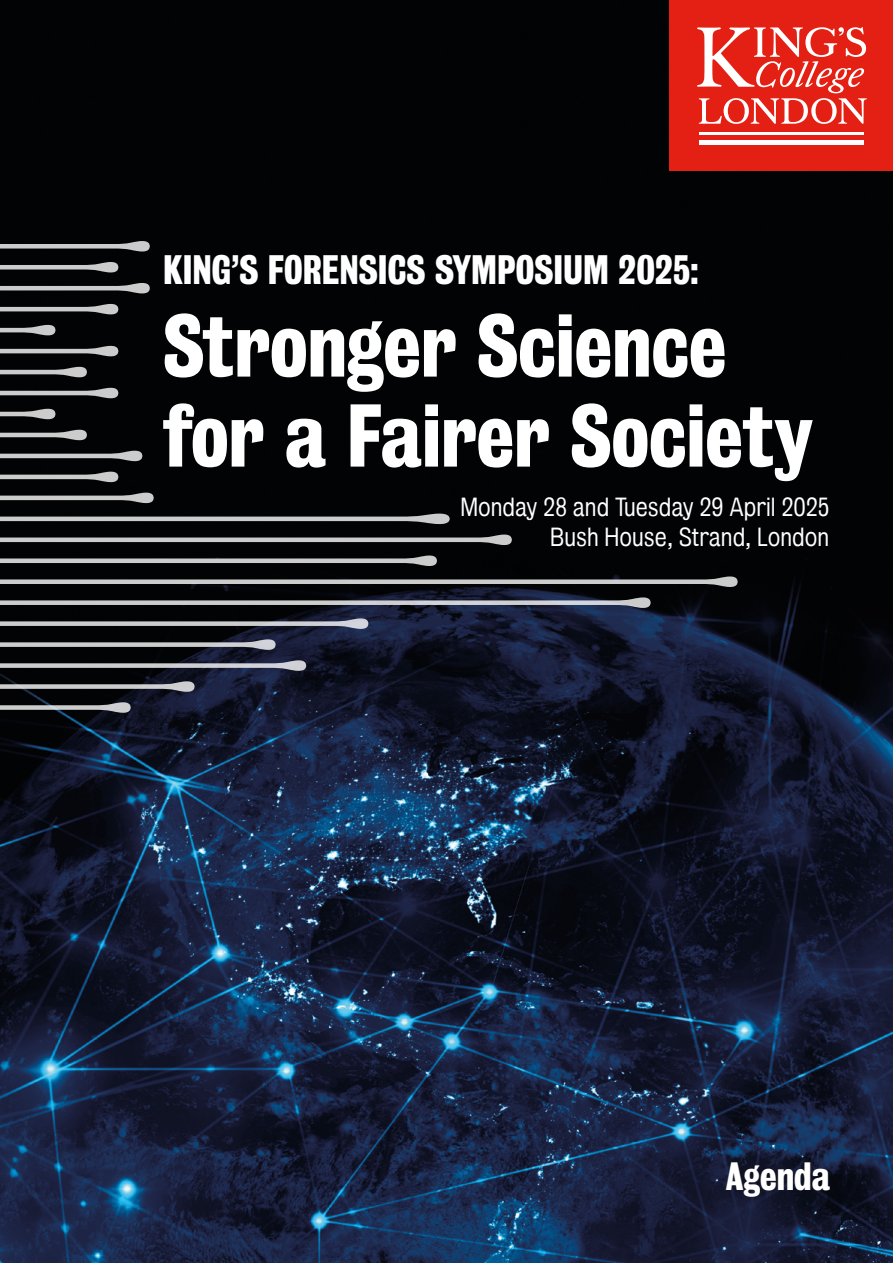
<style>
.page{position:relative;width:893px;height:1263px;background:#fff}
.page>*{position:absolute;margin:0;border:0;box-sizing:border-box;transform-origin:0 0}
.t1{font:81px/90px "Kings Bureau Grot Three Seven";color:#fff}
.t2{font:37.5px "Kings Bureau Grot Three Seven";color:#fff}
.t3{font:36px "Kings Bureau Grot Three Seven";color:#fff}
.t4{font:24px/30px "Kings Bureau Grot Five One";color:#fff;text-align:right}
</style>
<div class="page">
<img style="left:0;top:0;width:893px;height:1263px">
<div style="left:670px;top:0;width:223px;height:170px;background:#e41f13"></div>
<hr style="left:699px;top:133px;width:164px;height:2px;background:#fff">
<div style="left:699px;top:140px;width:164px;height:5px;background:#fff"></div>
<svg style="left:697px;top:27px;width:170px;height:97px"></svg>
<svg style="left:0;top:262px;width:118px;height:10px"></svg>
<svg style="left:0;top:241px;width:150px;height:10px"></svg>
<svg style="left:0;top:283px;width:150px;height:10px"></svg>
<svg style="left:0;top:304px;width:118px;height:10px"></svg>
<svg style="left:0;top:325px;width:55px;height:10px"></svg>
<svg style="left:0;top:346px;width:118px;height:10px"></svg>
<svg style="left:0;top:367px;width:87px;height:10px"></svg>
<svg style="left:0;top:388px;width:118px;height:10px"></svg>
<svg style="left:0;top:409px;width:55px;height:10px"></svg>
<svg style="left:0;top:430px;width:87px;height:10px"></svg>
<svg style="left:0;top:472px;width:118px;height:10px"></svg>
<svg style="left:0;top:493px;width:154px;height:10px;background:#696a6a"></svg>
<svg style="left:0;top:514px;width:450px;height:10px;background:#636364"></svg>
<svg style="left:0;top:534px;width:512px;height:11px;background:#58595a"></svg>
<svg style="left:0;top:555px;width:437px;height:11px;background:#59595a"></svg>
<svg style="left:0;top:576px;width:738px;height:11px;background:#575859"></svg>
<svg style="left:0;top:597px;width:651px;height:11px;background:#5e6068"></svg>
<svg style="left:0;top:618px;width:368px;height:11px;background:#5d5e63"></svg>
<svg style="left:0;top:639px;width:276px;height:11px;background:#5e5f62"></svg>
<svg style="left:0;top:660px;width:306px;height:11px;background:#606269"></svg>
<svg style="left:0;top:681px;width:195px;height:11px;background:#606165"></svg>
<svg style="left:0;top:702px;width:131px;height:11px"></svg>
<svg style="left:0;top:451px;width:142px;height:10px"></svg>
<h2 class="t2" style="left:163px;top:248px;width:537px">KING’S FORENSICS SYMPOSIUM 2025:</h2>
<h1 class="t1" style="left:163px;top:301px;width:651px">Stronger Science for a Fairer Society</h1>
<p class="t4" style="left:460px;top:492px;width:370px">Monday 28 and Tuesday 29 April 2025<br>Bush House, Strand, London</p>
<h3 class="t3" style="left:726px;top:1155px;width:106px">Agenda</h3>
</div>
